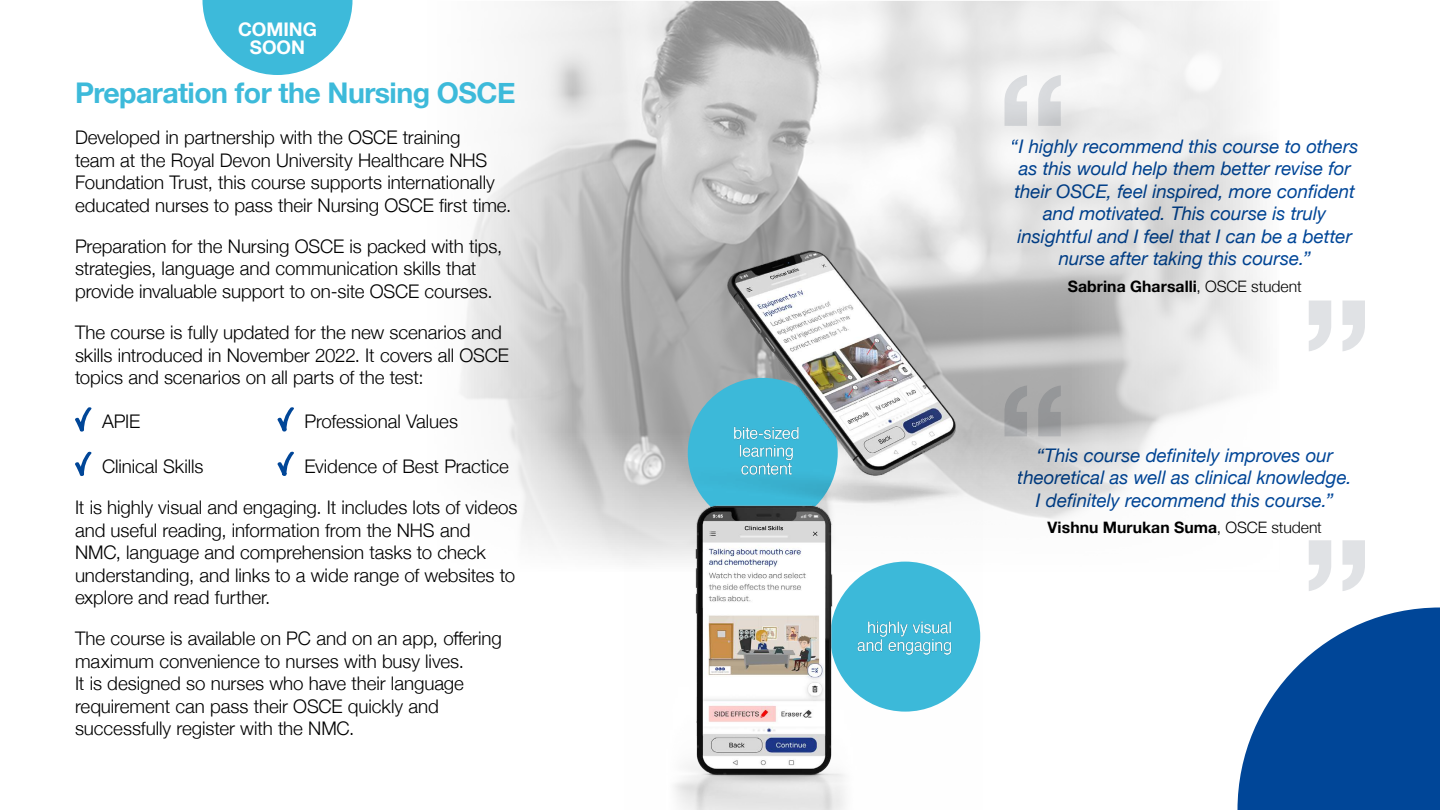
<style>
.page{position:relative;width:1440px;height:810px;background:#fff}
.page>*{position:absolute;margin:0;border:0;box-sizing:border-box;transform-origin:0 0}
.t1{font:700 28.5px "Helvetica Neue";letter-spacing:-.02em;color:#3dbada}
.t2{font:300 18.75px/22.5px "Helvetica Neue";letter-spacing:-.005em;color:#000}
.t3{font:italic 18.75px/22.5px "Helvetica Neue";letter-spacing:-.005em;color:#004698;text-align:center}
.t4{font:700 18.75px/18.8px "Helvetica Neue";letter-spacing:-.005em;color:#fff;text-align:center}
.t5{font:700 15.75px "Helvetica Neue";letter-spacing:.005em;color:#000}
.s1{font-weight:300}
</style>
<div class="page">
<img style="left:460px;top:2px;width:800px;height:558px">
<svg style="left:1238px;top:608px;width:202px;height:202px"></svg>
<svg style="left:75px;top:407px;width:17px;height:25px"></svg>
<svg style="left:75px;top:451px;width:17px;height:25px"></svg>
<img style="left:624px;top:216px;width:358px;height:594px">
<svg style="left:1004px;top:75px;width:57px;height:51px"></svg>
<svg style="left:1004px;top:386px;width:57px;height:50px;background:#a0a0a2"></svg>
<svg style="left:1309px;top:301px;width:56px;height:50px"></svg>
<svg style="left:1309px;top:540px;width:56px;height:51px"></svg>
<svg style="left:277px;top:407px;width:17px;height:25px"></svg>
<svg style="left:277px;top:451px;width:17px;height:25px"></svg>
<svg style="left:202px;top:0;width:150px;height:75px"></svg>
<p class="t4" style="left:238px;top:20px;width:80px">COMING<br>SOON</p>
<h1 class="t1" style="left:75px;top:70px;width:442px">Preparation for the Nursing OSCE</h1>
<p class="t2" style="left:75px;top:125px;width:438px">Developed in partnership with the OSCE training<br>team at the Royal Devon University Healthcare NHS Foundation Trust, this course supports internationally educated nurses to pass their Nursing OSCE first time.</p>
<p class="t2" style="left:75px;top:233px;width:429px">Preparation for the Nursing OSCE is packed with tips, strategies, language and communication skills that provide invaluable support to on-site OSCE courses.</p>
<p class="t2" style="left:75px;top:320px;width:436px">The course is fully updated for the new scenarios and skills introduced in November 2022. It covers all OSCE topics and scenarios on all parts of the test:</p>
<p class="t2" style="left:102px;top:409px;width:40px">APIE</p>
<p class="t2" style="left:75px;top:444px;width:444px;line-height:41.2px;text-indent:27px">Clinical Skills<br>It is highly visual and engaging. It includes lots of videos</p>
<p class="t2" style="left:75px;top:517px;width:442px">and useful reading, information from the NHS and NMC, language and comprehension tasks to check understanding, and links to a wide range of websites to explore and read further.</p>
<p class="t2" style="left:75px;top:626px;width:428px">The course is available on PC and on an app, offering maximum convenience to nurses with busy lives.<br>It is designed so nurses who have their language requirement can pass their OSCE quickly and successfully register with the NMC.</p>
<p class="t2" style="left:304px;top:409px;width:155px">Professional Values</p>
<p class="t2" style="left:304px;top:454px;width:206px">Evidence of Best Practice</p>
<p class="t3" style="left:1011px;top:136px;width:349px">“I highly recommend this course to others as this would help them better revise for their OSCE, feel inspired, more confident and motivated. This course is truly insightful and I feel that I can be a better nurse after taking this course.”</p>
<p class="t5" style="left:1068px;top:274px;width:235px">Sabrina Gharsalli<span class="s1">, OSCE student</span></p>
<p class="t3" style="left:1018px;top:445px;width:336px">“This course definitely improves our theoretical as well as clinical knowledge.<br>I definitely recommend this course.”</p>
<p class="t5" style="left:1048px;top:515px;width:276px">Vishnu Murukan Suma<span class="s1">, OSCE student</span></p>
</div>
